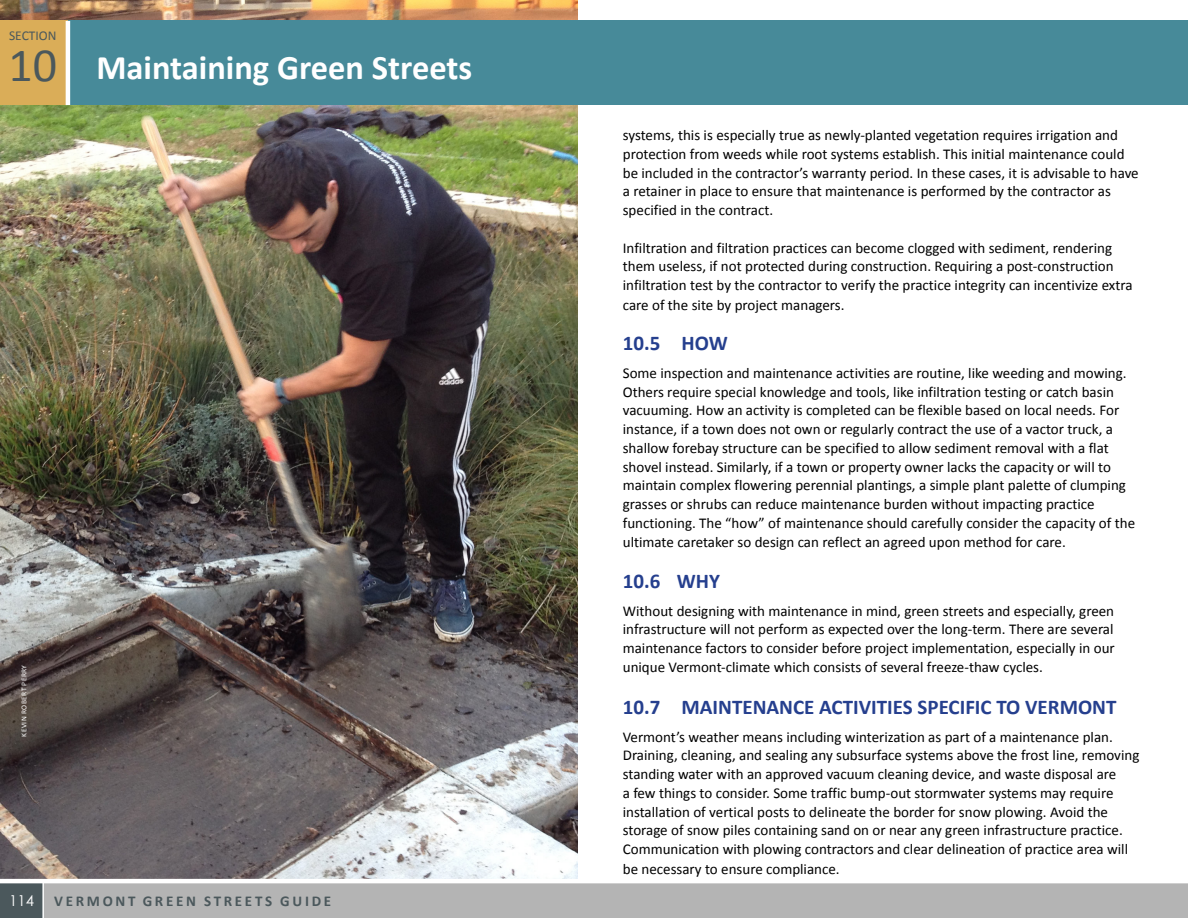
<style>
.page{position:relative;width:1188px;height:918px;background:#fff}
.page>*{position:absolute;margin:0;border:0;box-sizing:border-box;transform-origin:0 0}
._0--body-justified{font:48px "Calibri";color:#4b585c}
._0--body-justified-2{font:700 34.5px "Calibri";color:#fff}
._0--body-justified-3{font:700 21px "Calibri";color:#253f8e}
._0--body-justified-4{font:15px/18.9px "Calibri";color:#000}
.t1{font:700 15px "Calibri";letter-spacing:.18em;color:#4b585c}
.t2{font:15px "Century Gothic";color:#fff}
._0--body-justified-5{font:13.5px "Calibri";color:#4b585c}
._0--body-justified-6{font:7.5px "Calibri";letter-spacing:.055em;color:#fff}
</style>
<div class="page">
<img style="left:0;top:0;width:577px;height:879px">
<div style="left:68px;top:21px;width:1120px;height:84px;background:#478a99"></div>
<div style="left:0;top:883px;width:1188px;height:35px;background:#b4b4b4"></div>
<div style="left:0;top:883px;width:43px;height:35px;background:#4b585c"></div>
<hr style="left:42px;top:883px;width:2px;height:35px;background:#fff">
<div style="left:0;top:21px;width:68px;height:84px;background:#daad58"></div>
<hr style="left:66px;top:21px;width:4px;height:84px;background:#fff">
<p class="_0--body-justified-5" style="left:9px;top:27px;width:49px">SECTION</p>
<p class="_0--body-justified" style="left:9px;top:35px;width:50px">10</p>
<p class="_0--body-justified-2" style="left:96px;top:45px;width:377px">Maintaining Green Streets</p>
<p class="_0--body-justified-6" style="left:19px;top:737px;width:73px;rotate:-90deg">KEVIN ROBERT PERRY</p>
<p class="t2" style="left:9px;top:890px;width:26px">114</p>
<p class="t1" style="left:54px;top:891px;width:278px">VERMONT GREEN STREETS GUIDE</p>
<p class="_0--body-justified-4" style="left:623px;top:126px;width:517px">systems, this is especially true as newly-planted vegetation requires irrigation and protection from weeds while root systems establish. This initial maintenance could be included in the contractor’s warranty period. In these cases, it is advisable to have a retainer in place to ensure that maintenance is performed by the contractor as specified in the contract.</p>
<p class="_0--body-justified-4" style="left:623px;top:238px;width:511px">Infiltration and filtration practices can become clogged with sediment, rendering them useless, if not protected during construction. Requiring a post-construction infiltration test by the contractor to verify the practice integrity can incentivize extra care of the site by project managers.</p>
<p class="_0--body-justified-3" style="left:623px;top:330px;width:106px">10.5 HOW</p>
<p class="_0--body-justified-4" style="left:623px;top:364px;width:514px">Some inspection and maintenance activities are routine, like weeding and mowing.<br>Others require special knowledge and tools, like infiltration testing or catch basin vacuuming. How an activity is completed can be flexible based on local needs. For instance, if a town does not own or regularly contract the use of a vactor truck, a shallow forebay structure can be specified to allow sediment removal with a flat shovel instead. Similarly, if a town or property owner lacks the capacity or will to maintain complex flowering perennial plantings, a simple plant palette of clumping grasses or shrubs can reduce maintenance burden without impacting practice functioning. The “how” of maintenance should carefully consider the capacity of the ultimate caretaker so design can reflect an agreed upon method for care.</p>
<p class="_0--body-justified-3" style="left:623px;top:568px;width:99px">10.6 WHY</p>
<p class="_0--body-justified-4" style="left:623px;top:601px;width:494px;text-align:justify">Without designing with maintenance in mind, green streets and especially, green infrastructure will not perform as expected over the long-term. There are several maintenance factors to consider before project implementation, especially in our unique Vermont-climate which consists of several freeze-thaw cycles.</p>
<p class="_0--body-justified-3" style="left:623px;top:694px;width:495px">10.7 MAINTENANCE ACTIVITIES SPECIFIC TO VERMONT</p>
<p class="_0--body-justified-4" style="left:623px;top:727px;width:518px">Vermont’s weather means including winterization as part of a maintenance plan.<br>Draining, cleaning, and sealing any subsurface systems above the frost line, removing standing water with an approved vacuum cleaning device, and waste disposal are<br>a few things to consider. Some traffic bump-out stormwater systems may require installation of vertical posts to delineate the border for snow plowing. Avoid the storage of snow piles containing sand on or near any green infrastructure practice.<br>Communication with plowing contractors and clear delineation of practice area will be necessary to ensure compliance.</p>
</div>
